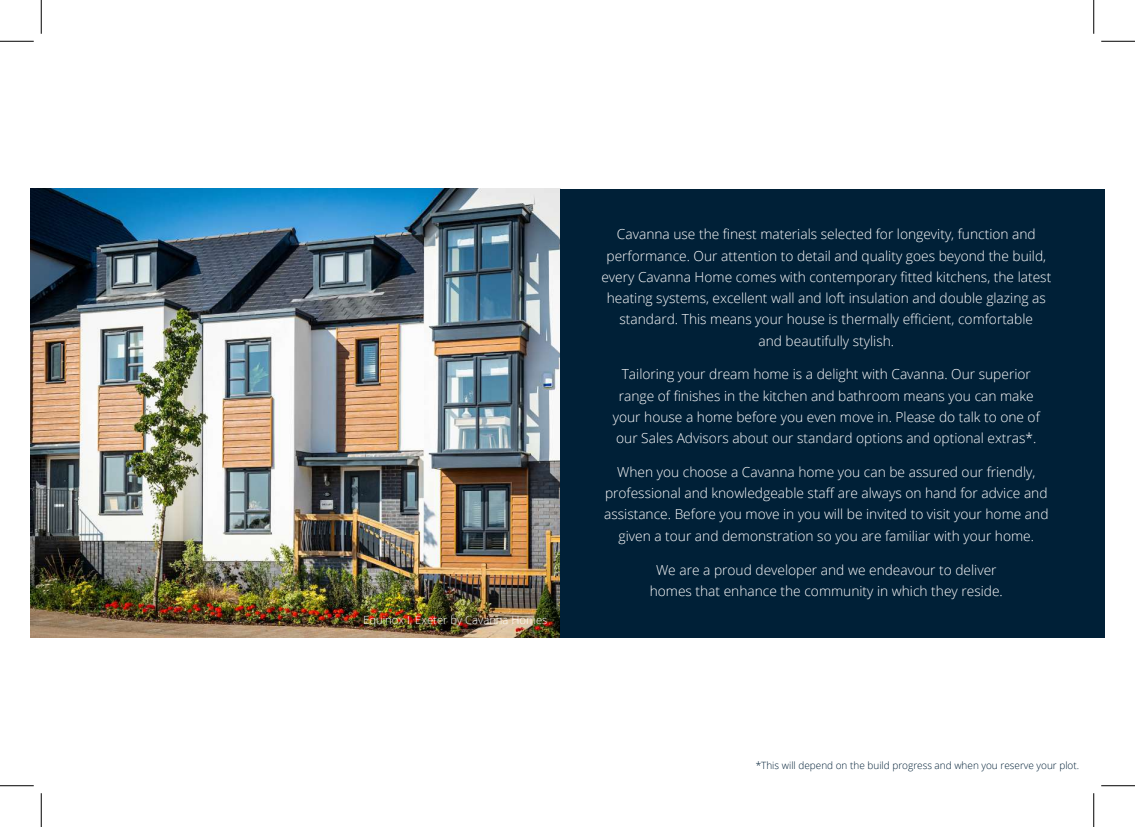
<style>
.page{position:relative;width:1135px;height:827px;background:#fff}
.page>*{position:absolute;margin:0;border:0;box-sizing:border-box;transform-origin:0 0}
.t1{font:300 13.75px/21.2px "Open Sans";color:#fff;text-align:center}
.t2{font:300 11.25px "Open Sans";color:#fff}
.t3{font:300 10px "Open Sans";color:#002037}
</style>
<div class="page">
<img style="left:31px;top:189px;width:529px;height:448px">
<div style="left:560px;top:189px;width:544px;height:448px;background:#002037"></div>
<img style="left:289px;top:540px;width:333px;height:98px">
<hr style="left:0;top:41px;width:34px;height:1px;background:#000">
<hr style="left:1101px;top:41px;width:34px;height:1px;background:#000">
<hr style="left:0;top:785px;width:34px;height:1px;background:#000">
<hr style="left:1101px;top:785px;width:34px;height:1px;background:#000">
<hr style="left:41px;top:0;width:1px;height:34px;background:#000">
<hr style="left:41px;top:793px;width:1px;height:34px;background:#000">
<hr style="left:1093px;top:0;width:1px;height:34px;background:#000">
<hr style="left:1093px;top:793px;width:1px;height:34px;background:#000">
<p class="t2" style="left:363px;top:612px;width:186px">Equinox I, Exeter by Cavanna Homes</p>
<p class="t1" style="left:601px;top:223px;width:451px">Cavanna use the finest materials selected for longevity, function and performance. Our attention to detail and quality goes beyond the build, every Cavanna Home comes with contemporary fitted kitchens, the latest heating systems, excellent wall and loft insulation and double glazing as standard. This means your house is thermally efficient, comfortable<br>and beautifully stylish.</p>
<p class="t1" style="left:613px;top:363px;width:428px">Tailoring your dream home is a delight with Cavanna. Our superior range of finishes in the kitchen and bathroom means you can make your house a home before you even move in. Please do talk to one of our Sales Advisors about our standard options and optional extras*.</p>
<p class="t1" style="left:604px;top:461px;width:446px">When you choose a Cavanna home you can be assured our friendly, professional and knowledgeable staff are always on hand for advice and assistance. Before you move in you will be invited to visit your home and given a tour and demonstration so you are familiar with your home.</p>
<p class="t1" style="left:650px;top:558px;width:355px">We are a proud developer and we endeavour to deliver homes that enhance the community in which they reside.</p>
<p class="t3" style="left:756px;top:758px;width:325px">*This will depend on the build progress and when you reserve your plot.</p>
</div>
